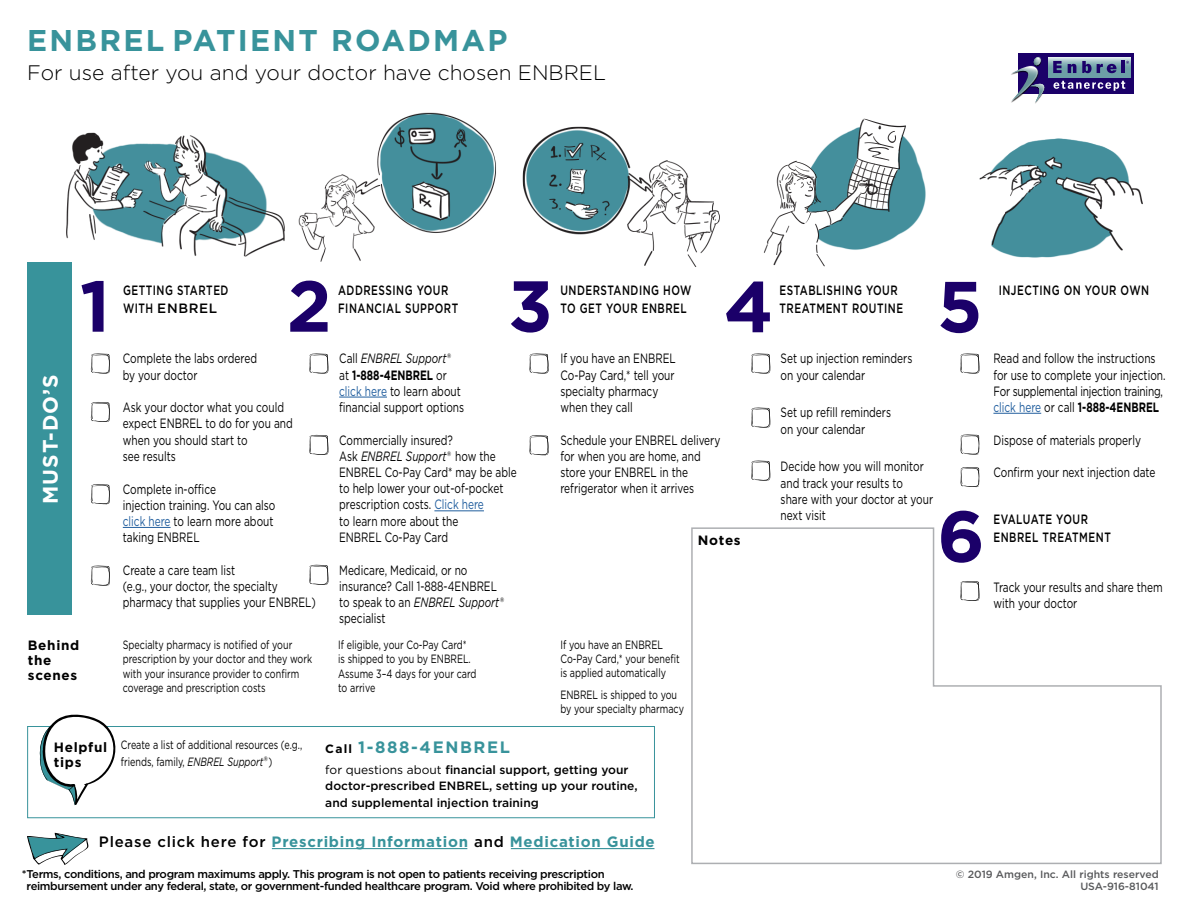
<style>
.page{position:relative;width:1188px;height:918px;background:#fff}
.page>*{position:absolute;margin:0;border:0;box-sizing:border-box;transform-origin:0 0}
.t1{font:700 72px "Gotham";color:#1b0069}
.t2{font:700 30px "Gotham";letter-spacing:.075em;color:#38939b}
.t3{font:300 21px "Gotham";color:#000}
.t4{font:700 21px "Gotham";letter-spacing:.05em;color:#fff}
.t5{font:700 16.5px "Gotham";letter-spacing:.1em;color:#38939b}
.t6{font:700 15px "Gotham";letter-spacing:.05em;color:#38939b}
.t7{font:13.5px/16.2px "Gotham";color:#000;scale:.75 1}
.t8{font:500 13.5px/18px "Gotham";letter-spacing:.05em;color:#000;scale:.75 1}
.t9{font:700 13.5px/15px "Gotham";letter-spacing:.05em;color:#000}
.t10{font:12px/14.4px "Gotham";color:#000;scale:.75 1}
.t11{font:500 12px/16.5px "Gotham";color:#000}
.t12{font:500 11.25px/12px "Gotham";letter-spacing:-.035em;color:#000}
.t13{font:500 10.5px/12px "Gotham";color:#58595b;text-align:right}
.s1{color:#215e9e}
.s2{font-style:italic}
.s3{font-weight:700}
.s4{font-size:13.5px}
.s5{font-size:12px;color:#000}
.s6{font-weight:400}
.s7{font-weight:500;color:#000}
</style>
<div class="page">
<svg style="left:27px;top:726px;width:628px;height:93px"></svg>
<svg style="left:39px;top:714px;width:79px;height:91px"></svg>
<div style="left:27px;top:263px;width:45px;height:352px;background:#38939b"></div>
<hr style="left:993px;top:413px;width:48px;height:1px;background:#215e9e">
<img style="left:991px;top:138px;width:152px;height:120px">
<svg style="left:960px;top:353px;width:20px;height:21px"></svg>
<svg style="left:960px;top:434px;width:20px;height:21px"></svg>
<svg style="left:960px;top:467px;width:20px;height:21px"></svg>
<img style="left:763px;top:118px;width:228px;height:149px">
<svg style="left:751px;top:461px;width:20px;height:20px"></svg>
<svg style="left:751px;top:353px;width:20px;height:21px"></svg>
<svg style="left:751px;top:408px;width:20px;height:20px"></svg>
<img style="left:49px;top:132px;width:236px;height:131px">
<hr style="left:123px;top:527px;width:48px;height:1px;background:#215e9e">
<svg style="left:90px;top:484px;width:20px;height:21px"></svg>
<svg style="left:90px;top:353px;width:20px;height:21px"></svg>
<svg style="left:90px;top:566px;width:20px;height:20px"></svg>
<svg style="left:90px;top:402px;width:20px;height:20px"></svg>
<img style="left:298px;top:112px;width:198px;height:150px">
<hr style="left:339px;top:397px;width:48px;height:1px;background:#215e9e">
<hr style="left:434px;top:511px;width:50px;height:1px;background:#215e9e">
<svg style="left:309px;top:353px;width:20px;height:21px"></svg>
<svg style="left:309px;top:435px;width:20px;height:20px"></svg>
<svg style="left:309px;top:565px;width:20px;height:20px"></svg>
<img style="left:522px;top:126px;width:198px;height:141px">
<svg style="left:529px;top:353px;width:20px;height:21px"></svg>
<svg style="left:529px;top:435px;width:20px;height:21px"></svg>
<svg style="left:691px;top:527px;width:471px;height:338px"></svg>
<svg style="left:27px;top:833px;width:62px;height:32px"></svg>
<hr style="left:272px;top:848px;width:195px;height:1px;background:#38939b">
<hr style="left:511px;top:848px;width:143px;height:1px;background:#38939b">
<div style="left:1018px;top:54px;width:115px;height:40px;background:#1b0069"></div>
<svg style="left:1055px;top:57px;width:75px;height:21px"></svg>
<svg style="left:1056px;top:81px;width:69px;height:10px"></svg>
<svg style="left:1055px;top:61px;width:7px;height:12px"></svg>
<svg style="left:1068px;top:64px;width:8px;height:9px"></svg>
<svg style="left:1082px;top:61px;width:47px;height:12px"></svg>
<img style="left:1055px;top:73px;width:1px;height:16px">
<img style="left:1011px;top:53px;width:44px;height:51px">
<svg style="left:1011px;top:57px;width:35px;height:45px"></svg>
<h2 class="t2" style="left:27px;top:20px;width:482px">ENBREL PATIENT ROADMAP</h2>
<h3 class="t3" style="left:27px;top:59px;width:580px">For use after you and your doctor have chosen ENBREL</h3>
<h3 class="t4" style="left:37px;top:504px;width:131px;rotate:-90deg">MUST-DO’S</h3>
<h1 class="t1" style="left:80px;top:258px;width:32px">1</h1>
<h1 class="t1" style="left:287px;top:258px;width:46px">2</h1>
<p class="t8" style="left:560px;top:281px;width:176px">UNDERSTANDING HOW<br>TO GET YOUR ENBREL</p>
<p class="t7" style="left:560px;top:350px;width:155px">If you have an ENBREL<br>Co-Pay Card,* tell your specialty pharmacy when they call</p>
<p class="t7" style="left:560px;top:432px;width:215px">Schedule your ENBREL delivery for when you are home, and store your ENBREL in the refrigerator when it arrives</p>
<h1 class="t1" style="left:508px;top:258px;width:46px">3</h1>
<h1 class="t1" style="left:724px;top:259px;width:51px">4</h1>
<p class="t8" style="left:123px;top:281px;width:142px">GETTING STARTED<br>WITH ENBREL</p>
<p class="t8" style="left:338px;top:281px;width:162px">ADDRESSING YOUR<br>FINANCIAL SUPPORT</p>
<p class="t7" style="left:123px;top:350px;width:181px">Complete the labs ordered by your doctor</p>
<p class="t7" style="left:123px;top:399px;width:228px">Ask your doctor what you could expect ENBREL to do for you and when you should start to<br>see results</p>
<p class="t7" style="left:123px;top:481px;width:205px">Complete in-office<br>injection training. You can also <span class="s1">click here</span> to learn more about taking ENBREL</p>
<p class="t7" style="left:123px;top:562px;width:259px">Create a care team list<br>(e.g., your doctor, the specialty pharmacy that supplies your ENBREL)</p>
<p class="t7" style="left:339px;top:350px;width:168px">Call <span class="s2">ENBREL Support</span>® at <span class="s3">1-888-4ENBREL</span> or <span class="s1">click here</span> to learn about financial support options</p>
<p class="t7" style="left:339px;top:432px;width:238px">Commercially insured?<br>Ask <span class="s2">ENBREL Support</span>® how the<br>ENBREL Co-Pay Card* may be able to help lower your out-of-pocket prescription costs. <span class="s1">Click here<br></span>to learn more about the<br>ENBREL Co-Pay Card</p>
<p class="t7" style="left:339px;top:562px;width:221px">Medicare, Medicaid, or no insurance? Call 1-888-4ENBREL to speak to an <span class="s2">ENBREL Support</span>® specialist</p>
<p class="t9" style="left:698px;top:533px;width:44px">Notes</p>
<p class="t9" style="left:28px;top:638px;width:53px">Behind the scenes</p>
<p class="t10" style="left:338px;top:637px;width:186px">If eligible, your Co-Pay Card* is shipped to you by ENBREL.<br>Assume 3–4 days for your card to arrive</p>
<p class="t10" style="left:123px;top:637px;width:254px">Specialty pharmacy is notified of your prescription by your doctor and they work with your insurance provider to confirm coverage and prescription costs</p>
<p class="t10" style="left:560px;top:637px;width:161px">If you have an ENBREL<br>Co-Pay Card,* your benefit is applied automatically</p>
<p class="t10" style="left:560px;top:687px;width:166px">ENBREL is shipped to you by your specialty pharmacy</p>
<p class="t8" style="left:780px;top:281px;width:166px">ESTABLISHING YOUR<br>TREATMENT ROUTINE</p>
<h1 class="t1" style="left:937px;top:259px;width:47px">5</h1>
<p class="t7" style="left:781px;top:350px;width:177px">Set up injection reminders on your calendar</p>
<p class="t7" style="left:781px;top:404px;width:149px">Set up refill reminders on your calendar</p>
<p class="t7" style="left:781px;top:458px;width:205px">Decide how you will monitor and track your results to share with your doctor at your next visit</p>
<h1 class="t1" style="left:937px;top:489px;width:49px">6</h1>
<p class="t9" style="left:54px;top:740px;width:55px">Helpful tips</p>
<p class="t10" style="left:121px;top:736px;width:243px;line-height:16.5px">Create a list of additional resources (e.g., friends, family, <span class="s2">ENBREL Support</span><span class="s4">®</span>)</p>
<p class="t5" style="left:325px;top:736px;width:186px"><span class="s5">Call</span> 1-888-4ENBREL</p>
<p class="t11" style="left:325px;top:761px;width:314px"><span class="s6">for questions about</span> financial support, getting your doctor-prescribed ENBREL, setting up your routine, and supplemental injection training</p>
<p class="t8" style="left:999px;top:281px;width:202px">INJECTING ON YOUR OWN</p>
<p class="t7" style="left:993px;top:350px;width:231px">Read and follow the instructions for use to complete your injection.<br>For supplemental injection training, <span class="s1">click here</span> or call <span class="s3">1-888-4ENBREL</span></p>
<p class="t7" style="left:993px;top:432px;width:198px">Dispose of materials properly</p>
<p class="t7" style="left:993px;top:464px;width:218px">Confirm your next injection date</p>
<p class="t8" style="left:993px;top:510px;width:158px">EVALUATE YOUR<br>ENBREL TREATMENT</p>
<p class="t7" style="left:993px;top:579px;width:227px">Track your results and share them with your doctor</p>
<p class="t6" style="left:99px;top:832px;width:557px"><span class="s7">Please click here for</span> Prescribing Information <span class="s7">and</span> Medication Guide</p>
<p class="t12" style="left:27px;top:868px;width:608px;text-indent:-5px">*Terms, conditions, and program maximums apply. This program is not open to patients receiving prescription reimbursement under any federal, state, or government-funded healthcare program. Void where prohibited by law.</p>
<p class="t13" style="left:956px;top:868px;width:204px">© 2019 Amgen, Inc. All rights reserved<br>USA-916-81041</p>
</div>
